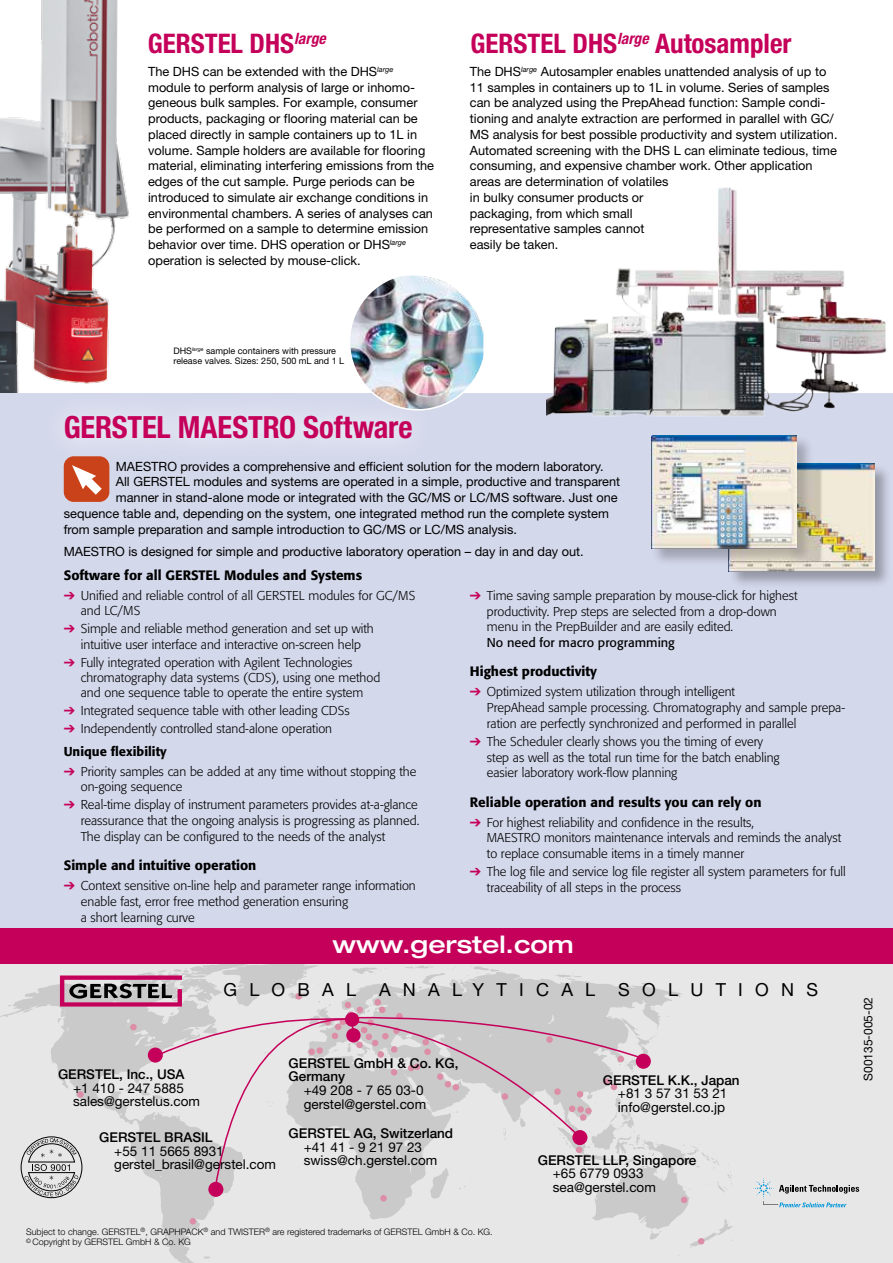
<style>
.page{position:relative;width:893px;height:1263px;background:#fff}
.page>*{position:absolute;margin:0;border:0;box-sizing:border-box;transform-origin:0 0}
.t1{font:700 condensed 30.6px "Helvetica Neue";letter-spacing:-.005em;color:#c5005a}
.t2{font:700 condensed 27px "Helvetica Neue";color:#c5005a}
.t3{font:500 expanded 24px "Helvetica Neue";color:#fff}
.t4{font:18px "Helvetica Neue";letter-spacing:.68em;color:#000}
.t5{font:13.5px/13.5px "Helvetica Neue";color:#000}
.t6{font:500 13.5px "Formata";color:#000}
.t7{font:500 13.5px/13.5px "Helvetica Neue";color:#000}
.t8{font:500 12.9px "Formata";color:#000}
.t9{font:12.75px/15.8px "Helvetica Neue";color:#000}
.t10{font:300 12.75px/15.8px "Formata";color:#000}
.t11{font:12.75px "Formata";color:#000}
.t12{font:12px "Helvetica Neue";color:#000}
.t13{font:300 9px/10.8px "Helvetica Neue";color:#000}
.t14{font:9px/10.8px "Helvetica Neue";color:#000}
.s1{color:#c5005a}
</style>
<div class="page">
<img style="left:0;top:0;width:129px;height:393px">
<div style="left:0;top:393px;width:893px;height:543px;background:#d4d8eb"></div>
<div style="left:0;top:962px;width:893px;height:301px;background:#e8e7e8"></div>
<svg style="left:0;top:963px;width:733px;height:300px"></svg>
<div style="left:0;top:928px;width:893px;height:35px;background:#c5005a"></div>
<svg style="left:60px;top:975px;width:122px;height:31px;background:#a56a85"></svg>
<div style="left:130px;top:1024px;width:7px;height:6px;background:#dc8ea6;border-radius:50%"></div>
<div style="left:77px;top:1091px;width:7px;height:7px;background:#dc8ea6;border-radius:50%"></div>
<svg style="left:190px;top:1218px;width:6px;height:6px"></svg>
<div style="left:295px;top:993px;width:7px;height:6px;background:#dc8ea6;border-radius:50%"></div>
<div style="left:347px;top:1011px;width:6px;height:7px;background:#d998ac;border-radius:50%"></div>
<svg style="left:345px;top:1002px;width:6px;height:6px"></svg>
<div style="left:357px;top:1006px;width:6px;height:7px;background:#dc8ea6;border-radius:50%"></div>
<div style="left:374px;top:999px;width:7px;height:6px;background:#dc8ea6;border-radius:50%"></div>
<div style="left:379px;top:1006px;width:6px;height:7px;background:#dc8ea6;border-radius:50%"></div>
<div style="left:396px;top:1013px;width:7px;height:6px;background:#dc8ea6;border-radius:50%"></div>
<svg style="left:681px;top:1197px;width:6px;height:6px"></svg>
<svg style="left:698px;top:1238px;width:6px;height:6px"></svg>
<div style="left:380px;top:1195px;width:7px;height:6px;background:#dc8ea6;border-radius:50%"></div>
<div style="left:208px;top:1182px;width:15px;height:15px;background:#c5005a;border-radius:50%"></div>
<svg style="left:345px;top:1012px;width:14px;height:15px"></svg>
<svg style="left:636px;top:1054px;width:15px;height:15px"></svg>
<div style="left:148px;top:1047px;width:15px;height:15px;background:#c5005a;border-radius:50%"></div>
<svg style="left:154px;top:1016px;width:492px;height:175px"></svg>
<div style="left:21px;top:1137px;width:61px;height:61px;border:1px solid #000;border-radius:50%"></div>
<svg style="left:25px;top:1138px;width:53px;height:58px"></svg>
<svg style="left:753px;top:1178px;width:106px;height:29px"></svg>
<img style="left:352px;top:276px;width:131px;height:132px">
<div style="left:42px;top:393px;width:392px;height:69px;background:#d8dced"></div>
<div style="left:64px;top:456px;width:45px;height:45px;background:#ca421a;border-radius:10px"></div>
<svg style="left:72px;top:465px;width:30px;height:30px"></svg>
<div style="left:728px;top:463px;width:165px;height:126px;background:#000;opacity:.3"></div>
<img style="left:729px;top:464px;width:146px;height:107px">
<div style="left:650px;top:435px;width:165px;height:131px;background:#000;opacity:.25"></div>
<img style="left:651px;top:435px;width:146px;height:114px">
<img style="left:546px;top:187px;width:341px;height:229px">
<h2 class="t2" style="left:148px;top:27px;width:180px">GERSTEL DHS<sup>large</sup></h2>
<p class="t9" style="left:148px;top:63px;width:287px">The DHS can be extended with the DHS<sup>large </sup>module to perform analysis of large or inhomo&shy;geneous bulk samples. For example, consumer products, packaging or flooring material can be placed directly in sample containers up to 1L in volume. Sample holders are available for flooring material, eliminating interfering emissions from the edges of the cut sample. Purge periods can be introduced to simulate air exchange conditions in environmental chambers. A series of analyses can be performed on a sample to determine emission behavior over time. DHS operation or DHS<sup>large </sup>operation is selected by mouse-click.</p>
<h2 class="t2" style="left:471px;top:27px;width:322px">GERSTEL DHS<sup>large</sup> Autosampler</h2>
<p class="t9" style="left:470px;top:63px;width:369px">The DHS<sup>large</sup> Autosampler enables unattended analysis of up to 11 samples in containers up to 1L in volume. Series of samples can be analyzed using the PrepAhead function: Sample condi&shy;tioning and analyte extraction are performed in parallel with GC/ MS analysis for best possible productivity and system utilization.<br>Automated screening with the DHS L can eliminate tedious, time consuming, and expensive chamber work. Other application areas are determination of volatiles<br>in bulky consumer products or<br>packaging, from which small<br>representative samples cannot<br>easily be taken.</p>
<p class="t14" style="left:173px;top:345px;width:172px">DHS<sup>large</sup> sample containers with pressure release valves. Sizes: 250, 500 mL and 1 L</p>
<h1 class="t1" style="left:64px;top:409px;width:350px">GERSTEL MAESTRO Software</h1>
<p class="t9" style="left:116px;top:458px;width:489px">MAESTRO provides a comprehensive and efficient solution for the modern laboratory.</p>
<p class="t9" style="left:116px;top:474px;width:506px">All GERSTEL modules and systems are operated in a simple, productive and transparent</p>
<p class="t9" style="left:116px;top:489px;width:503px">manner in stand-alone mode or integrated with the GC/MS or LC/MS software. Just one</p>
<p class="t9" style="left:64px;top:505px;width:547px">sequence table and, depending on the system, one integrated method run the complete system</p>
<p class="t9" style="left:64px;top:521px;width:455px">from sample preparation and sample introduction to GC/MS or LC/MS analysis.</p>
<p class="t9" style="left:64px;top:543px;width:522px">MAESTRO is designed for simple and productive laboratory operation – day in and day out.</p>
<p class="t6" style="left:64px;top:567px;width:300px">Software for all GERSTEL Modules and Systems</p>
<p class="t10" style="left:81px;top:588px;width:336px;line-height:15.3px;text-indent:-17px"><span class="s1">➔</span> Unified and reliable control of all GERSTEL modules for GC/MS and LC/MS</p>
<p class="t10" style="left:64px;top:621px;width:312px;line-height:15.3px;text-align:center"><span class="s1">➔</span> Simple and reliable method generation and set up with intuitive user interface and interactive on-screen help</p>
<p class="t10" style="left:81px;top:654px;width:301px;line-height:15.3px;text-indent:-17px"><span class="s1">➔</span> Fully integrated operation with Agilent Technologies chromatography data systems (CDS), using one method and one sequence table to operate the entire system</p>
<p class="t10" style="left:64px;top:703px;width:287px"><span class="s1">➔</span> Integrated sequence table with other leading CDSs</p>
<p class="t10" style="left:64px;top:721px;width:270px"><span class="s1">➔</span> Independently controlled stand-alone operation</p>
<p class="t8" style="left:64px;top:743px;width:104px">Unique flexibility</p>
<p class="t10" style="left:81px;top:763px;width:337px;text-indent:-17px"><span class="s1">➔</span> Priority samples can be added at any time without stopping the on-going sequence</p>
<p class="t10" style="left:81px;top:797px;width:340px;text-indent:-17px"><span class="s1">➔</span> Real-time display of instrument parameters provides at-a-glance reassurance that the ongoing analysis is progressing as planned.<br>The display can be configured to the needs of the analyst</p>
<p class="t6" style="left:64px;top:857px;width:194px">Simple and intuitive operation</p>
<p class="t10" style="left:81px;top:878px;width:337px;text-indent:-17px"><span class="s1">➔</span> Context sensitive on-line help and parameter range information enable fast, error free method generation ensuring<br>a short learning curve</p>
<p class="t10" style="left:487px;top:588px;width:312px;text-indent:-17px"><span class="s1">➔</span> Time saving sample preparation by mouse-click for highest productivity. Prep steps are selected from a drop-down menu in the PrepBuilder and are easily edited.</p>
<p class="t11" style="left:487px;top:635px;width:190px">No need for macro programming</p>
<p class="t6" style="left:470px;top:663px;width:129px">Highest productivity</p>
<p class="t10" style="left:487px;top:684px;width:360px;text-indent:-17px"><span class="s1">➔</span> Optimized system utilization through intelligent<br>PrepAhead sample processing. Chromatography and sample prepa&shy;ration are perfectly synchronized and performed in parallel</p>
<p class="t10" style="left:487px;top:734px;width:294px;text-indent:-17px"><span class="s1">➔</span> The Scheduler clearly shows you the timing of every step as well as the total run time for the batch enabling easier laboratory work-flow planning</p>
<p class="t6" style="left:470px;top:793px;width:293px">Reliable operation and results you can rely on</p>
<p class="t10" style="left:487px;top:814px;width:356px;text-indent:-17px"><span class="s1">➔</span> For highest reliability and confidence in the results,<br>MAESTRO monitors maintenance intervals and reminds the analyst to replace consumable items in a timely manner</p>
<p class="t10" style="left:487px;top:864px;width:360px;text-indent:-17px"><span class="s1">➔</span> The log file and service log file register all system parameters for full traceability of all steps in the process</p>
<h3 class="t3" style="left:333px;top:930px;width:243px">www.gerstel.com</h3>
<h3 class="t4" style="left:223px;top:979px;width:134px">GLOBAL</h3>
<h3 class="t4" style="left:379px;top:979px;width:218px">ANALYTICAL</h3>
<h3 class="t4" style="left:618px;top:979px;width:201px">SOLUTIONS</h3>
<p class="t7" style="left:58px;top:1068px;width:128px">GERSTEL, Inc., USA</p>
<p class="t5" style="left:73px;top:1081px;width:129px">+1 410 - 247 5885 sales@gerstelus.com</p>
<p class="t7" style="left:99px;top:1130px;width:115px">GERSTEL BRASIL</p>
<p class="t5" style="left:114px;top:1144px;width:163px">+55 11 5665 8931 gerstel_brasil@gerstel.com</p>
<p class="t7" style="left:289px;top:1056px;width:171px">GERSTEL GmbH &amp; Co. KG,<br>Germany</p>
<p class="t5" style="left:304px;top:1083px;width:124px">+49 208 - 7 65 03-0 gerstel@gerstel.com</p>
<p class="t7" style="left:289px;top:1126px;width:166px">GERSTEL AG, Switzerland</p>
<p class="t5" style="left:304px;top:1140px;width:135px">+41 41 - 9 21 97 23 swiss@ch.gerstel.com</p>
<p class="t13" style="left:26px;top:1226px;width:468px">Subject to change. GERSTEL<sup>®</sup>, GRAPHPACK<sup>®</sup> and TWISTER<sup>®</sup> are registered trademarks of GERSTEL GmbH &amp; Co. KG. <sup>©</sup> Copyright by GERSTEL GmbH &amp; Co. KG</p>
<p class="t7" style="left:603px;top:1073px;width:138px">GERSTEL K.K., Japan</p>
<p class="t5" style="left:618px;top:1086px;width:111px">+81 3 57 31 53 21 info@gerstel.co.jp</p>
<p class="t7" style="left:538px;top:1153px;width:160px">GERSTEL LLP, Singapore</p>
<p class="t5" style="left:553px;top:1167px;width:105px">+65 6779 0933 sea@gerstel.com</p>
<p class="t12" style="left:861px;top:1081px;width:85px;rotate:-90deg">S00135-005-02</p>
</div>
